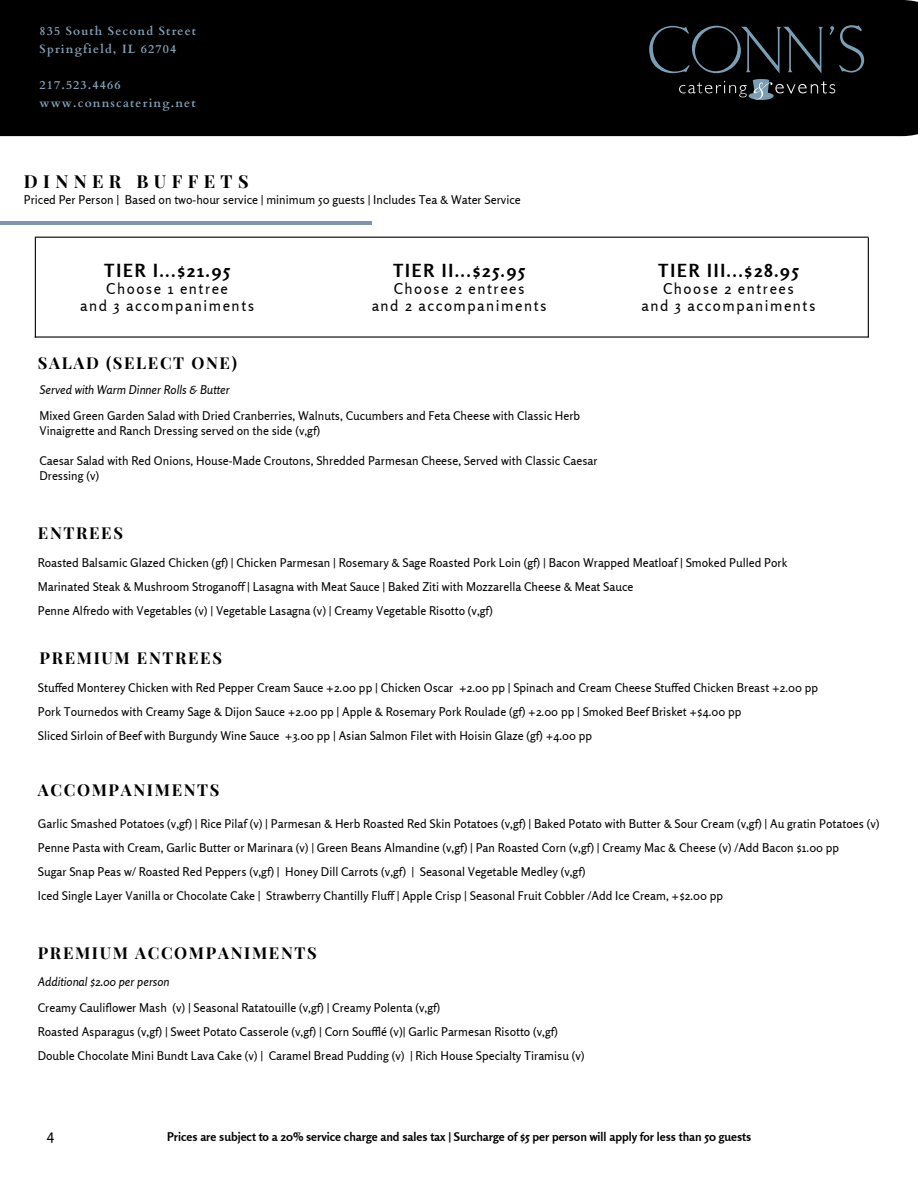
<style>
.page{position:relative;width:918px;height:1188px;background:#fff}
.page>*{position:absolute;margin:0;border:0;box-sizing:border-box;transform-origin:0 0}
.t1{font:700 18px "Rosario";letter-spacing:.1em;color:#000}
.t2{font:700 18px "Playfair Display";letter-spacing:.3em;color:#000}
.t3{font:700 16.5px "Playfair Display";letter-spacing:.1em;color:#000}
.t4{font:15px "Rosario";letter-spacing:.1em;color:#000}
.t5{font:12px/15px "Rosario";color:#000}
.t6{font:700 12px "Rosario";color:#000}
.t7{font:700 12px "Cardo";letter-spacing:.095em;color:#80a1b6}
.t8{font:italic 12px "Rosario";color:#000}
</style>
<div class="page">
<div style="left:0;top:0;width:918px;height:136px;background:#000"></div>
<svg style="left:649px;top:26px;width:174px;height:47px;background:#12171a"></svg>
<svg style="left:829px;top:26px;width:35px;height:47px;background:#13181c"></svg>
<svg style="left:679px;top:79px;width:156px;height:21px;background:#24282a"></svg>
<hr style="left:0;top:221px;width:371px;height:4px;background:#8293b0">
<hr style="left:35px;top:237px;width:833px;height:1px;background:#000">
<hr style="left:35px;top:336px;width:833px;height:2px;background:#000">
<hr style="left:868px;top:237px;width:1px;height:101px;background:#000">
<hr style="left:35px;top:237px;width:1px;height:101px;background:#000">
<p class="t7" style="left:40px;top:23px;width:158px">835 South Second Street</p>
<p class="t7" style="left:40px;top:41px;width:138px">Springfield, IL 62704</p>
<p class="t7" style="left:40px;top:77px;width:82px">217.523.4466</p>
<p class="t7" style="left:40px;top:95px;width:158px">www.connscatering.net</p>
<p class="t2" style="left:24px;top:169px;width:226px">DINNER BUFFETS</p>
<p class="t5" style="left:24px;top:192px;width:498px">Priced Per Person | Based on two-hour service | minimum 50 guests | Includes Tea &amp; Water Service</p>
<p class="t1" style="left:104px;top:259px;width:127px">TIER I...$21.95</p>
<p class="t4" style="left:106px;top:279px;width:123px">Choose 1 entree</p>
<p class="t4" style="left:80px;top:296px;width:175px">and 3 accompaniments</p>
<p class="t1" style="left:393px;top:259px;width:133px">TIER II...$25.95</p>
<p class="t4" style="left:394px;top:279px;width:132px">Choose 2 entrees</p>
<p class="t4" style="left:372px;top:296px;width:176px">and 2 accompaniments</p>
<p class="t3" style="left:38px;top:351px;width:200px">SALAD (SELECT ONE)</p>
<p class="t5" style="left:39px;top:408px;width:542px">Mixed Green Garden Salad with Dried Cranberries, Walnuts, Cucumbers and Feta Cheese with Classic Herb<br>Vinaigrette and Ranch Dressing served on the side (v,gf)</p>
<p class="t5" style="left:39px;top:453px;width:560px">Caesar Salad with Red Onions, House-Made Croutons, Shredded Parmesan Cheese, Served with Classic Caesar<br>Dressing (v)</p>
<p class="t8" style="left:40px;top:382px;width:192px">Served with Warm Dinner Rolls &amp; Butter</p>
<p class="t3" style="left:38px;top:521px;width:87px">ENTREES</p>
<p class="t1" style="left:658px;top:259px;width:142px">TIER III...$28.95</p>
<p class="t4" style="left:663px;top:279px;width:132px">Choose 2 entrees</p>
<p class="t4" style="left:642px;top:296px;width:175px">and 3 accompaniments</p>
<p class="t5" style="left:38px;top:555px;width:751px">Roasted Balsamic Glazed Chicken (gf) | Chicken Parmesan | Rosemary &amp; Sage Roasted Pork Loin (gf) | Bacon Wrapped Meatloaf | Smoked Pulled Pork</p>
<p class="t5" style="left:38px;top:579px;width:597px">Marinated Steak &amp; Mushroom Stroganoff | Lasagna with Meat Sauce | Baked Ziti with Mozzarella Cheese &amp; Meat Sauce</p>
<p class="t5" style="left:38px;top:603px;width:456px">Penne Alfredo with Vegetables (v) | Vegetable Lasagna (v) | Creamy Vegetable Risotto (v,gf)</p>
<p class="t3" style="left:40px;top:646px;width:184px">PREMIUM ENTREES</p>
<p class="t5" style="left:38px;top:680px;width:782px">Stuffed Monterey Chicken with Red Pepper Cream Sauce +2.00 pp | Chicken Oscar +2.00 pp | Spinach and Cream Cheese Stuffed Chicken Breast +2.00 pp</p>
<p class="t5" style="left:38px;top:704px;width:705px">Pork Tournedos with Creamy Sage &amp; Dijon Sauce +2.00 pp | Apple &amp; Rosemary Pork Roulade (gf) +2.00 pp | Smoked Beef Brisket +$4.00 pp</p>
<p class="t5" style="left:38px;top:728px;width:556px">Sliced Sirloin of Beef with Burgundy Wine Sauce +3.00 pp | Asian Salmon Filet with Hoisin Glaze (gf) +4.00 pp</p>
<p class="t3" style="left:38px;top:778px;width:183px">ACCOMPANIMENTS</p>
<p class="t5" style="left:38px;top:811px;width:843px;line-height:24px">Garlic Smashed Potatoes (v,gf) | Rice Pilaf (v) | Parmesan &amp; Herb Roasted Red Skin Potatoes (v,gf) | Baked Potato with Butter &amp; Sour Cream (v,gf) | Au gratin Potatoes (v)<br>Penne Pasta with Cream, Garlic Butter or Marinara (v) | Green Beans Almandine (v,gf) | Pan Roasted Corn (v,gf) | Creamy Mac &amp; Cheese (v) /Add Bacon $1.00 pp</p>
<p class="t5" style="left:38px;top:864px;width:549px">Sugar Snap Peas w/ Roasted Red Peppers (v,gf) | Honey Dill Carrots (v,gf) | Seasonal Vegetable Medley (v,gf)</p>
<p class="t5" style="left:38px;top:888px;width:687px">Iced Single Layer Vanilla or Chocolate Cake | Strawberry Chantilly Fluff | Apple Crisp | Seasonal Fruit Cobbler /Add Ice Cream, +$2.00 pp</p>
<p class="t3" style="left:38px;top:941px;width:281px">PREMIUM ACCOMPANIMENTS</p>
<p class="t8" style="left:38px;top:975px;width:133px">Additional $2.00 per person</p>
<p class="t5" style="left:38px;top:1000px;width:404px">Creamy Cauliflower Mash (v) | Seasonal Ratatouille (v,gf) | Creamy Polenta (v,gf)</p>
<p class="t5" style="left:38px;top:1024px;width:522px">Roasted Asparagus (v,gf) | Sweet Potato Casserole (v,gf) | Corn Soufflé (v)| Garlic Parmesan Risotto (v,gf)</p>
<p class="t5" style="left:38px;top:1048px;width:548px">Double Chocolate Mini Bundt Lava Cake (v) | Caramel Bread Pudding (v) | Rich House Specialty Tiramisu (v)</p>
<p class="t4" style="left:47px;top:1125px;width:9px">4</p>
<p class="t6" style="left:167px;top:1130px;width:586px">Prices are subject to a 20% service charge and sales tax | Surcharge of $5 per person will apply for less than 50 guests</p>
</div>
